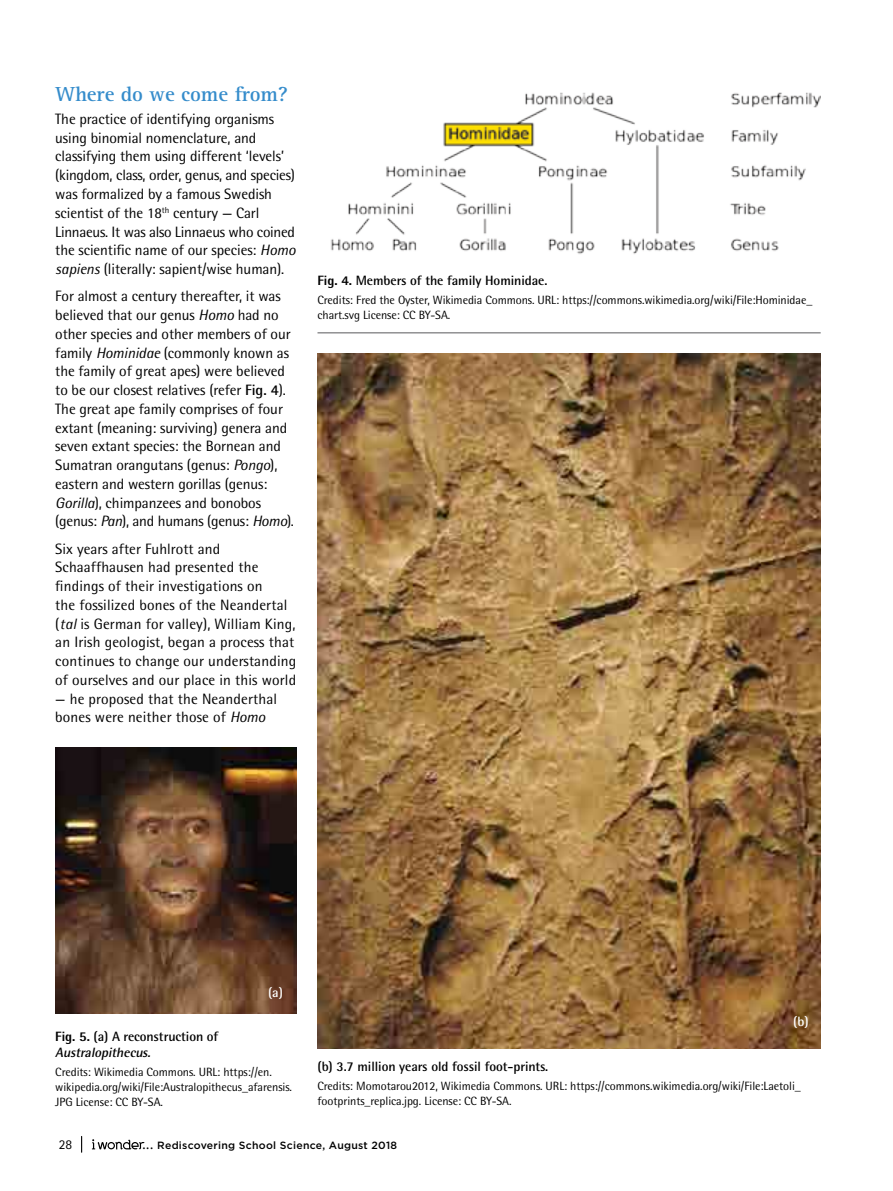
<style>
.page{position:relative;width:893px;height:1191px;background:#fff}
.page>*{position:absolute;margin:0;border:0;box-sizing:border-box;transform-origin:0 0}
.t1{font:700 21px "Rotis Serif";letter-spacing:-.005em;color:#358ccb}
.t2{font:15px/18.8px "Rotis Semi Sans";letter-spacing:-.005em;color:#000}
.t3{font:700 13.5px/15.8px "Rotis Semi Sans";letter-spacing:-.005em;color:#000}
.t4{font:700 13.5px "Rotis Semi Sans";color:#fff}
.t5{font:13.5px "Rotis Sans Serif";color:#000}
.t6{font:12px/15px "Rotis Semi Sans";letter-spacing:-.005em;color:#000}
.t7{font:500 10.5px "Gotham";letter-spacing:.025em;color:#000}
.s1{font-style:italic}
.s2{font-weight:700}
.s3{font-weight:800}
.s4{font-family:"Bodoni";font-weight:700}
</style>
<div class="page">
<svg style="left:92px;top:1139px;width:53px;height:10px"></svg>
<svg style="left:81px;top:1136px;width:1px;height:16px"></svg>
<img style="left:331px;top:92px;width:490px;height:162px">
<hr style="left:317px;top:332px;width:504px;height:1px;background:#58595b">
<img style="left:55px;top:747px;width:241px;height:266px">
<img style="left:317px;top:354px;width:504px;height:694px">
<h1 class="t1" style="left:55px;top:82px;width:234px">Where do we come from?</h1>
<p class="t2" style="left:55px;top:109px;width:242px">The practice of identifying organisms using binomial nomenclature, and classifying them using different ‘levels’ (kingdom, class, order, genus, and species) was formalized by a famous Swedish scientist of the 18<sup>th</sup> century — Carl Linnaeus. It was also Linnaeus who coined the scientific name of our species: <span class="s1">Homo sapiens</span> (literally: sapient/wise human).</p>
<p class="t2" style="left:55px;top:287px;width:240px">For almost a century thereafter, it was believed that our genus <span class="s1">Homo</span> had no other species and other members of our family <span class="s1">Hominidae</span> (commonly known as the family of great apes) were believed to be our closest relatives (refer <span class="s2">Fig. 4</span>).<br>The great ape family comprises of four extant (meaning: surviving) genera and seven extant species: the Bornean and Sumatran orangutans (genus: <span class="s1">Pongo</span>), eastern and western gorillas (genus:<br><span class="s1">Gorilla</span>), chimpanzees and bonobos (genus: <span class="s1">Pan</span>), and humans (genus: <span class="s1">Homo</span>).</p>
<p class="t2" style="left:55px;top:539px;width:242px">Six years after Fuhlrott and Schaaffhausen had presented the findings of their investigations on<br>the fossilized bones of the Neandertal (<span class="s1">tal</span> is German for valley), William King, an Irish geologist, began a process that continues to change our understanding of ourselves and our place in this world</p>
<p class="t2" style="left:55px;top:689px;width:223px">— he proposed that the Neanderthal bones were neither those of <span class="s1">Homo</span></p>
<p class="t3" style="left:317px;top:272px;width:231px"><span class="s3">Fig. 4.</span> Members of the family Hominidae.</p>
<p class="t6" style="left:317px;top:293px;width:496px">Credits: Fred the Oyster, Wikimedia Commons. URL: https://commons.wikimedia.org/wiki/File:Hominidae_ chart.svg License: CC BY-SA.</p>
<p class="t4" style="left:268px;top:984px;width:16px">(a)</p>
<p class="t4" style="left:793px;top:1013px;width:17px">(b)</p>
<p class="t3" style="left:55px;top:1028px;width:165px"><span class="s3">Fig. 5.</span> (a) A reconstruction of<br><span class="s1">Australopithecus.</span></p>
<p class="t6" style="left:55px;top:1064px;width:238px">Credits: Wikimedia Commons. URL: https://en. wikipedia.org/wiki/File:Australopithecus_afarensis.<br>JPG License: CC BY-SA.</p>
<p class="t3" style="left:317px;top:1058px;width:232px">(b) 3.7 million years old fossil foot-prints.</p>
<p class="t6" style="left:317px;top:1078px;width:485px">Credits: Momotarou2012, Wikimedia Commons. URL: https://commons.wikimedia.org/wiki/File:Laetoli_ footprints_replica.jpg. License: CC BY-SA.</p>
<p class="t5" style="left:59px;top:1137px;width:15px">28</p>
<p class="t7" style="left:143px;top:1138px;width:256px"><span class="s4">...</span> Rediscovering School Science, August 2018</p>
</div>
